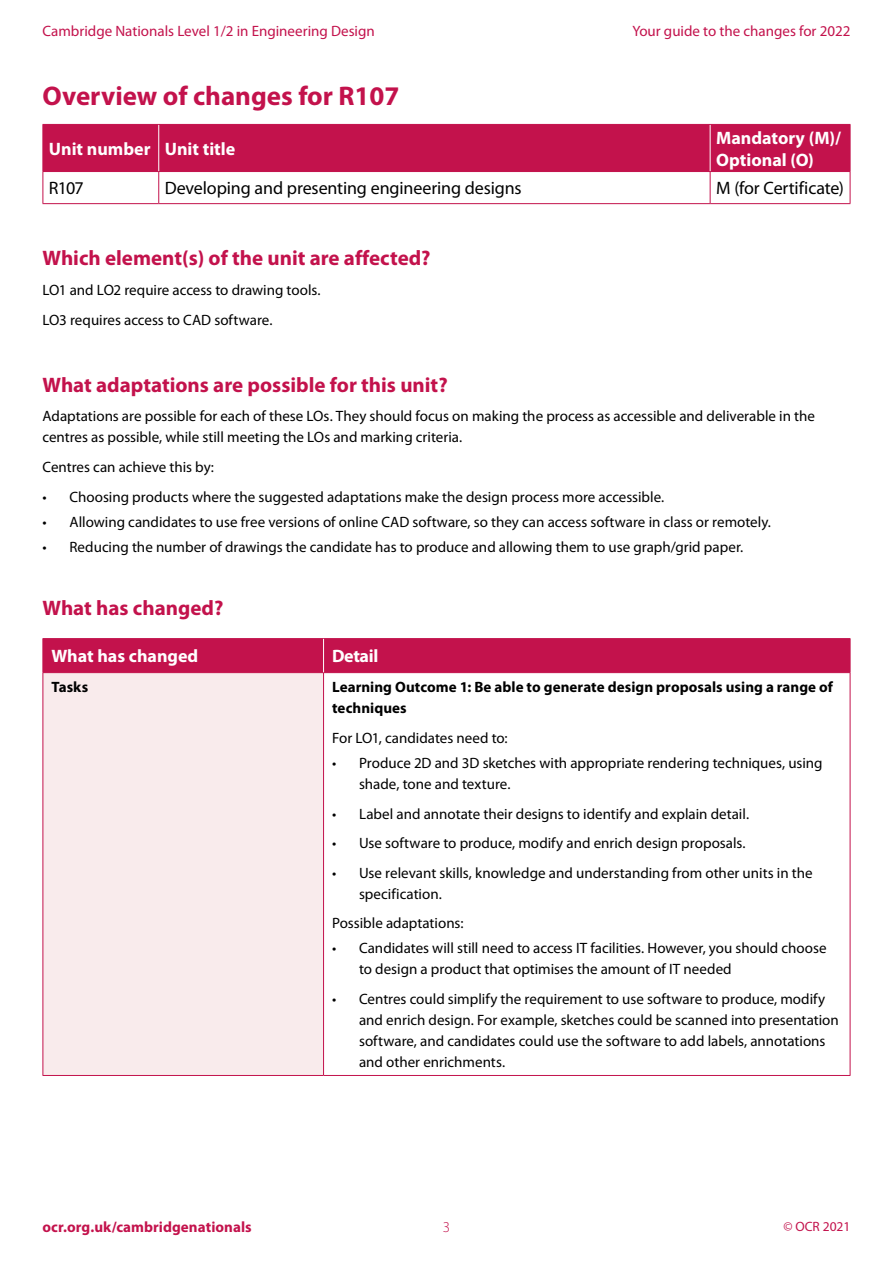
<style>
.page{position:relative;width:893px;height:1263px;background:#fff}
.page>*{position:absolute;margin:0;border:0;box-sizing:border-box;transform-origin:0 0}
.Header_1{font:700 27px "Myriad Pro";color:#c3124c}
.Header_2{font:700 21px "Myriad Pro";color:#c3124c}
.Table_header{font:700 18px/21.6px "Myriad Pro";color:#fff}
.Body_text{font:18px "Myriad Pro";letter-spacing:-.005em;color:#000}
.Body_text-2{font:15px/21px "Myriad Pro";color:#000}
.Body_text-3{font:700 15px/21px "Myriad Pro";letter-spacing:.005em;color:#000}
.t1{font:15px "Myriad Pro";color:#c3124c}
.Body_text-4{font:700 15px "Myriad Pro";letter-spacing:.005em;color:#c3124c}
.t2{font:300 15px "Myriad Pro";color:#c3124c}
.t3{font:13.5px "Myriad Pro";color:#c3124c}
</style>
<div class="page">
<div style="left:44px;top:125px;width:806px;height:46px;background:#c3124c"></div>
<hr style="left:158px;top:125px;width:1px;height:46px;background:#fff">
<hr style="left:710px;top:125px;width:1px;height:46px;background:#fff">
<hr style="left:43px;top:125px;width:1px;height:46px;background:#c3124c">
<hr style="left:43px;top:124px;width:116px;height:1px;background:#c3124c">
<hr style="left:43px;top:171px;width:116px;height:1px;background:#c3124c">
<hr style="left:159px;top:124px;width:551px;height:1px;background:#c3124c">
<hr style="left:159px;top:171px;width:551px;height:1px;background:#c3124c">
<hr style="left:710px;top:124px;width:140px;height:1px;background:#c3124c">
<hr style="left:850px;top:125px;width:1px;height:46px;background:#c3124c">
<hr style="left:710px;top:171px;width:140px;height:1px;background:#c3124c">
<hr style="left:43px;top:172px;width:1px;height:31px;background:#c3124c">
<hr style="left:158px;top:172px;width:1px;height:31px;background:#c3124c">
<hr style="left:710px;top:172px;width:1px;height:31px;background:#c3124c">
<hr style="left:850px;top:172px;width:1px;height:31px;background:#c3124c">
<hr style="left:43px;top:203px;width:116px;height:1px;background:#c3124c">
<hr style="left:159px;top:203px;width:551px;height:1px;background:#c3124c">
<hr style="left:710px;top:203px;width:140px;height:1px;background:#c3124c">
<div style="left:44px;top:639px;width:806px;height:33px;background:#c3124c"></div>
<div style="left:43px;top:673px;width:281px;height:402px;background:#f9ebec"></div>
<hr style="left:43px;top:673px;width:1px;height:402px;background:#c3124c">
<hr style="left:323px;top:673px;width:1px;height:402px;background:#c3124c">
<hr style="left:850px;top:673px;width:1px;height:402px;background:#c3124c">
<hr style="left:43px;top:638px;width:281px;height:1px;background:#c3124c">
<hr style="left:43px;top:639px;width:1px;height:33px;background:#c3124c">
<hr style="left:324px;top:638px;width:526px;height:1px;background:#c3124c">
<hr style="left:850px;top:639px;width:1px;height:33px;background:#c3124c">
<hr style="left:43px;top:672px;width:281px;height:1px;background:#c3124c">
<hr style="left:324px;top:672px;width:526px;height:1px;background:#c3124c">
<hr style="left:43px;top:1075px;width:281px;height:1px;background:#c3124c">
<hr style="left:324px;top:1075px;width:526px;height:1px;background:#c3124c">
<hr style="left:323px;top:639px;width:1px;height:33px;background:#fff">
<p class="t1" style="left:43px;top:22px;width:334px">Cambridge Nationals Level 1/2 in Engineering Design</p>
<p class="t1" style="left:632px;top:22px;width:220px">Your guide to the changes for 2022</p>
<p class="Header_1" style="left:43px;top:79px;width:359px">Overview of changes for R107</p>
<p class="Table_header" style="left:49px;top:137px;width:103px">Unit number</p>
<p class="Table_header" style="left:165px;top:137px;width:72px">Unit title</p>
<p class="Table_header" style="left:716px;top:126px;width:127px">Mandatory (M)/<br>Optional (O)</p>
<p class="Body_text" style="left:49px;top:176px;width:36px">R107</p>
<p class="Body_text" style="left:165px;top:176px;width:358px">Developing and presenting engineering designs</p>
<p class="Body_text" style="left:716px;top:176px;width:129px">M (for Certificate)</p>
<p class="Header_2" style="left:43px;top:245px;width:390px">Which element(s) of the unit are affected?</p>
<p class="Body_text-2" style="left:43px;top:279px;width:280px">LO1 and LO2 require access to drawing tools.</p>
<p class="Body_text-2" style="left:43px;top:309px;width:231px">LO3 requires access to CAD software.</p>
<p class="Header_2" style="left:43px;top:371px;width:407px">What adaptations are possible for this unit?</p>
<p class="Body_text-2" style="left:43px;top:406px;width:774px">Adaptations are possible for each of these LOs. They should focus on making the process as accessible and deliverable in the centres as possible, while still meeting the LOs and marking criteria.</p>
<p class="Body_text-2" style="left:43px;top:456px;width:173px">Centres can achieve this by:</p>
<p class="Body_text-2" style="left:43px;top:486px;width:623px">• Choosing products where the suggested adaptations make the design process more accessible.</p>
<p class="Body_text-2" style="left:43px;top:511px;width:730px">• Allowing candidates to use free versions of online CAD software, so they can access software in class or remotely.</p>
<p class="Body_text-2" style="left:43px;top:536px;width:702px">• Reducing the number of drawings the candidate has to produce and allowing them to use graph/grid paper.</p>
<p class="Header_2" style="left:43px;top:594px;width:182px">What has changed?</p>
<p class="Table_header" style="left:51px;top:645px;width:148px">What has changed</p>
<p class="Table_header" style="left:332px;top:645px;width:48px">Detail</p>
<p class="Body_text-3" style="left:51px;top:676px;width:38px">Tasks</p>
<p class="Body_text-3" style="left:332px;top:676px;width:502px">Learning Outcome 1: Be able to generate design proposals using a range of techniques</p>
<p class="Body_text-2" style="left:332px;top:727px;width:177px">For LO1, candidates need to:</p>
<p class="Body_text-2" style="left:359px;top:752px;width:465px;text-indent:-27px">• Produce 2D and 3D sketches with appropriate rendering techniques, using shade, tone and texture.</p>
<p class="Body_text-2" style="left:332px;top:803px;width:419px">• Label and annotate their designs to identify and explain detail.</p>
<p class="Body_text-2" style="left:332px;top:832px;width:415px">• Use software to produce, modify and enrich design proposals.</p>
<p class="Body_text-2" style="left:359px;top:862px;width:455px;text-indent:-27px">• Use relevant skills, knowledge and understanding from other units in the specification.</p>
<p class="Body_text-2" style="left:332px;top:912px;width:133px">Possible adaptations:</p>
<p class="Body_text-2" style="left:359px;top:938px;width:469px;text-indent:-27px">• Candidates will still need to access IT facilities. However, you should choose to design a product that optimises the amount of IT needed</p>
<p class="Body_text-2" style="left:359px;top:988px;width:481px;text-indent:-27px">• Centres could simplify the requirement to use software to produce, modify and enrich design. For example, sketches could be scanned into presentation software, and candidates could use the software to add labels, annotations and other enrichments.</p>
<p class="Body_text-4" style="left:43px;top:1217px;width:211px">ocr.org.uk/cambridgenationals</p>
<p class="t2" style="left:443px;top:1218px;width:9px">3</p>
<p class="t3" style="left:783px;top:1218px;width:68px">© OCR 2021</p>
</div>
